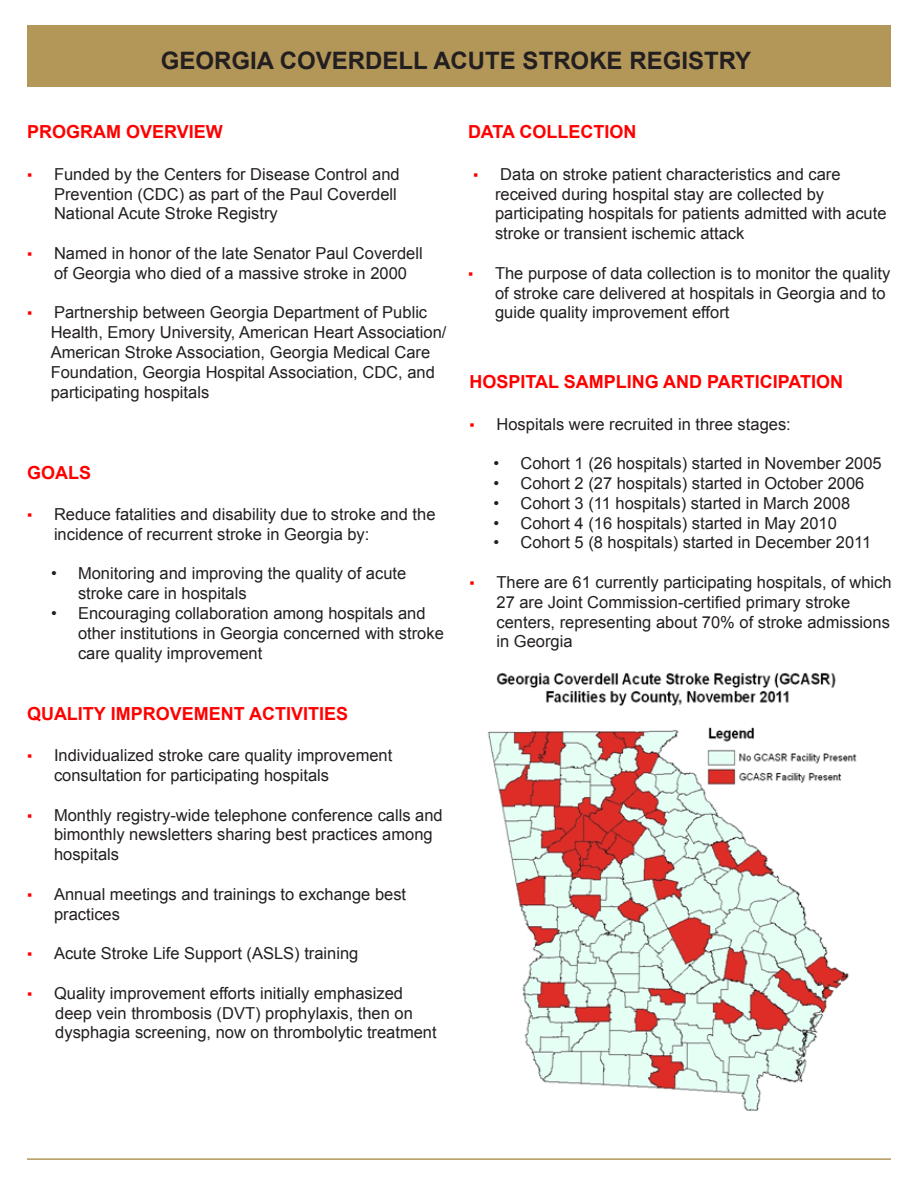
<style>
.page{position:relative;width:918px;height:1188px;background:#fff}
.page>*{position:absolute;margin:0;border:0;box-sizing:border-box;transform-origin:0 0}
.Column_Header_-16{font:700 24px "Arial";color:#231f20}
.t1{font:700 18px "Arial";color:#f00}
.Square_bullets{font:16.5px/19.8px "Arial";color:#231f20}
.indented_bullet{font:16.5px/19.8px "Arial";color:#231f20}
.s1{font-size:15px;color:#f00}
.s2{font-style:inherit}
</style>
<div class="page">
<div style="left:27px;top:25px;width:864px;height:62px;background:#b39759"></div>
<hr style="left:27px;top:1158px;width:864px;height:2px;background:#b39759">
<img style="left:487px;top:672px;width:370px;height:438px">
<p class="Column_Header_-16" style="left:161px;top:45px;width:592px">GEORGIA COVERDELL ACUTE STROKE REGISTRY</p>
<p class="t1" style="left:27px;top:120px;width:197px">PROGRAM OVERVIEW</p>
<p class="Square_bullets" style="left:54px;top:164px;width:347px;text-indent:-27px"><span class="s1">▪</span> Funded by the Centers for Disease Control and<br>Prevention (CDC) as part of the Paul Coverdell<br>National Acute Stroke Registry</p>
<p class="Square_bullets" style="left:54px;top:243px;width:370px;text-indent:-27px"><span class="s1">▪</span> Named in honor of the late Senator Paul Coverdell of Georgia who died of a massive stroke in 2000</p>
<p class="Square_bullets" style="left:51px;top:303px;width:397px;text-indent:-24px"><span class="s1">▪</span> Partnership between Georgia Department of Public Health, Emory University, American Heart Association/ American Stroke Association, Georgia Medical Care Foundation, Georgia Hospital Association, CDC, and participating hospitals</p>
<p class="t1" style="left:27px;top:460px;width:66px">GOALS</p>
<p class="Square_bullets" style="left:54px;top:504px;width:383px;text-indent:-27px"><span class="s1">▪</span> Reduce fatalities and disability due to stroke and the incidence of recurrent stroke in Georgia by<span class="s2">:</span></p>
<p class="indented_bullet" style="left:78px;top:564px;width:330px;text-indent:-27px">• <span class="s2">M</span>onitoring and improving the quality of acute stroke care in hospitals</p>
<p class="indented_bullet" style="left:78px;top:603px;width:367px;text-indent:-27px">• <span class="s2">E</span>ncouraging collaboration among hospitals and other institutions in Georgia concerned with stroke care quality improvement</p>
<p class="t1" style="left:27px;top:702px;width:323px">QUALITY IMPROVEMENT ACTIVITIES</p>
<p class="Square_bullets" style="left:54px;top:746px;width:340px;text-indent:-27px"><span class="s1">▪</span> Individualized stroke care quality improvement consultation for participating hospitals</p>
<p class="Square_bullets" style="left:54px;top:805px;width:390px;text-indent:-27px"><span class="s1">▪</span> Monthly registry-wide telephone conference calls and bimonthly newsletters sharing best practices among hospitals</p>
<p class="Square_bullets" style="left:54px;top:884px;width:354px;text-indent:-27px"><span class="s1">▪</span> Annual meetings and trainings to exchange best practices</p>
<p class="Square_bullets" style="left:27px;top:944px;width:333px"><span class="s1">▪</span> Acute Stroke Life Support <span class="s2">(ASLS)</span> training</p>
<p class="Square_bullets" style="left:55px;top:983px;width:383px;text-indent:-28px"><span class="s1">▪</span> <span class="s2">Q</span>uality improvement efforts initially <span class="s2">emphasized </span>deep vein thrombosis (DVT) prophylaxis, then on dysphagia screening, now on thrombolytic treatment</p>
<p class="t1" style="left:468px;top:120px;width:170px">DATA COLLECTION</p>
<p class="Square_bullets" style="left:495px;top:164px;width:393px;text-indent:-22px"><span class="s1">▪</span> Data on stroke patient characteristics and care received during hospital stay are collected by participating hospitals for patients admitted with acute stroke or transient ischemic attack</p>
<p class="Square_bullets" style="left:495px;top:263px;width:397px;text-indent:-27px"><span class="s1">▪</span> The purpose of data collection is to monitor the quality of stroke care delivered at hospitals in Georgia and to guide quality improvement effort</p>
<p class="t1" style="left:470px;top:370px;width:375px">HOSPITAL SAMPLING AND PARTICIPATION</p>
<p class="Square_bullets" style="left:470px;top:414px;width:323px"><span class="s1">▪</span> Hospitals <span class="s2">were</span> recruited in three stages:</p>
<p class="indented_bullet" style="left:494px;top:454px;width:390px">• Cohort 1 (26 hospitals) started in November 2005</p>
<p class="indented_bullet" style="left:494px;top:474px;width:372px">• Cohort 2 (27 hospitals) started in October 2006</p>
<p class="indented_bullet" style="left:494px;top:493px;width:358px">• Cohort 3 (11 hospitals) started in March 2008</p>
<p class="indented_bullet" style="left:494px;top:513px;width:345px">• Cohort 4 (16 hospitals) started in May 2010</p>
<p class="indented_bullet" style="left:494px;top:533px;width:379px">• Cohort 5 (8 hospitals) started in December 2011</p>
<p class="Square_bullets" style="left:496px;top:573px;width:397px;text-indent:-27px"><span class="s1">▪</span> <span class="s2">There are</span> 61 currently participating hospitals, of which 27 are Joint Commission<span class="s2">-</span>certified primary stroke centers, representing about 70% of stroke admissions in Georgia</p>
</div>
